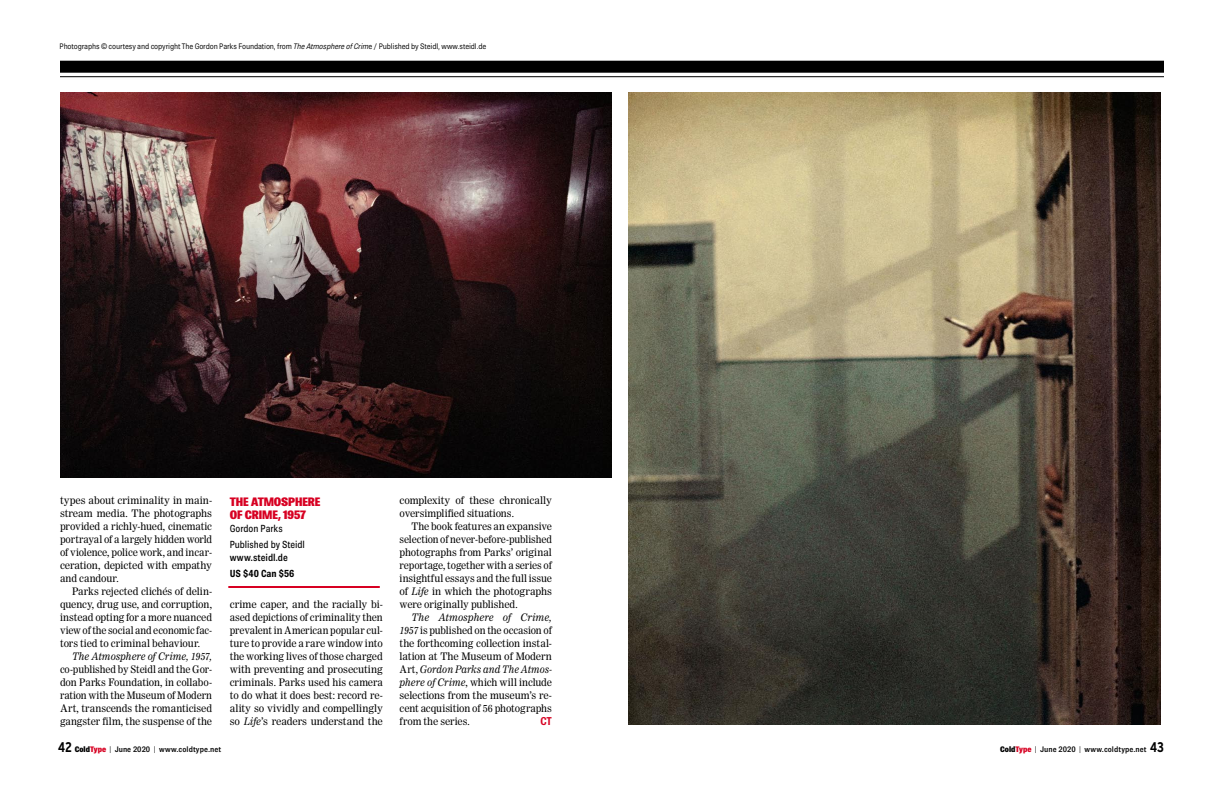
<style>
.page{position:relative;width:1224px;height:792px;background:#fff}
.page>*{position:absolute;margin:0;border:0;box-sizing:border-box;transform-origin:0 0}
.Text2_Text{font:800 12.3px/13px "Brown";letter-spacing:-.01em;color:#d70022}
.Text2_Text-2{font:10.3px/13px "Worldwide";letter-spacing:-.01em;color:#000;text-align:justify}
.Text2_Text-3{font:10.3px/13px "Worldwide";letter-spacing:-.01em;color:#000;text-align:justify;scale:.96 1}
.Text2_Text-4{font:10.3px/13px "Worldwide";letter-spacing:-.01em;color:#000;text-align:justify;scale:.95 1}
.Text2_Text-5{font:10.3px/13px "Brown";letter-spacing:-.01em;color:#000;scale:.92 1}
.Text2_Text-6{font:700 10.3px "Brown";letter-spacing:-.005em;color:#000;scale:.92 1}
.Text2_Text-7{font:10.3px "Bureau Grotesque Five Five";color:#d70022;scale:.88 1}
.Text4_Caption_Credit{font:300 8px "Brown";letter-spacing:-.015em;color:#000}
.t1{font:500 8px "Brown";letter-spacing:.005em;color:#000}
.s1{font-style:italic}
.s2{font-weight:500}
.s3{font-family:"Interstate";font-weight:700;font-stretch:condensed;font-size:14px}
.s4{font-weight:800}
.s5{font-weight:800;color:#d70022}
.s6{font-weight:300}
</style>
<div class="page">
<img style="left:629px;top:92px;width:531px;height:633px">
<div style="left:60px;top:61px;width:1104px;height:12px;background:#000"></div>
<hr style="left:60px;top:76px;width:1104px;height:1px;background:#000">
<img style="left:60px;top:92px;width:552px;height:386px">
<hr style="left:228px;top:586px;width:152px;height:2px;background:#d70022">
<p class="Text4_Caption_Credit" style="left:60px;top:42px;width:428px">Photographs © courtesy and copyright The Gordon Parks Foundation, from <span class="s1">The Atmosphere of Crim</span>e / Published by Steidl, www.steidl.de</p>
<p class="Text2_Text-2" style="left:60px;top:494px;width:154px">types about criminality in main&shy;stream media. The photographs provided a richly-hued, cinematic portrayal of a largely hidden world of violence, police work, and incar&shy;ceration, depicted with empathy and candour.</p>
<p class="Text2_Text-2" style="left:60px;top:585px;width:154px;text-indent:12px">Parks rejected clichés of delin&shy;quency, drug use, and corruption, instead opting for a more nuanced view of the social and economic fac&shy;tors tied to criminal behaviour.</p>
<p class="Text2_Text-4" style="left:60px;top:650px;width:162px;text-indent:12px"><span class="s1">The Atmosphere of Crime, 1957, </span>co-published by Steidl and the Gor&shy;don Parks Foundation, in collabo&shy;ration with the Museum of Modern Art, transcends the romanticised gangster film, the suspense of the</p>
<p class="Text2_Text" style="left:230px;top:495px;width:92px">THE ATMOSPHERE<br>OF CRIME, 1957</p>
<p class="Text2_Text-5" style="left:230px;top:522px;width:59px">Gordon Parks</p>
<p class="Text2_Text-5" style="left:230px;top:538px;width:83px">Published by Steidl <span class="s2">www.steidl.de</span></p>
<p class="Text2_Text-6" style="left:230px;top:568px;width:72px">US $40 Can $56</p>
<p class="Text2_Text-2" style="left:230px;top:598px;width:155px">crime caper, and the racially bi&shy;ased depictions of criminality then prevalent in American popular cul&shy;ture to provide a rare window into the working lives of those charged with preventing and prosecuting criminals. Parks used his camera to do what it does best: record re&shy;ality so vividly and compellingly so <span class="s1">Life</span>’s readers understand the</p>
<p class="Text2_Text-2" style="left:400px;top:494px;width:154px">complexity of these chronically oversimplified situations.</p>
<p class="Text2_Text-2" style="left:400px;top:520px;width:154px;text-indent:12px">The book features an expansive selection of never-before-published photographs from Parks’ original reportage, together with a series of insightful essays and the full issue of <span class="s1">Life</span> in which the photographs were originally published.</p>
<p class="Text2_Text-3" style="left:400px;top:611px;width:160px;text-indent:12px"><span class="s1">The Atmosphere of Crime, 1957</span> is published on the occasion of the forthcoming collection instal&shy;lation at The Museum of Modern Art, <span class="s1">Gordon Parks and The Atmos&shy;phere of Crime</span>, which will include selections from the museum’s re&shy;cent acquisition of 56 photographs from the series.</p>
<p class="Text2_Text-7" style="left:540px;top:715px;width:15px">CT</p>
<p class="t1" style="left:58px;top:745px;width:165px"><span class="s3">42</span> <span class="s4">COLD</span><span class="s5">TYPE</span> <span class="s6">|</span> June 2020 <span class="s6">|</span> www.coldtype.net</p>
<p class="t1" style="left:1000px;top:745px;width:165px"><span class="s4">COLD</span><span class="s5">TYPE</span> <span class="s6">|</span> June 2020 <span class="s6">|</span> www.coldtype.net <span class="s3">43</span></p>
</div>
